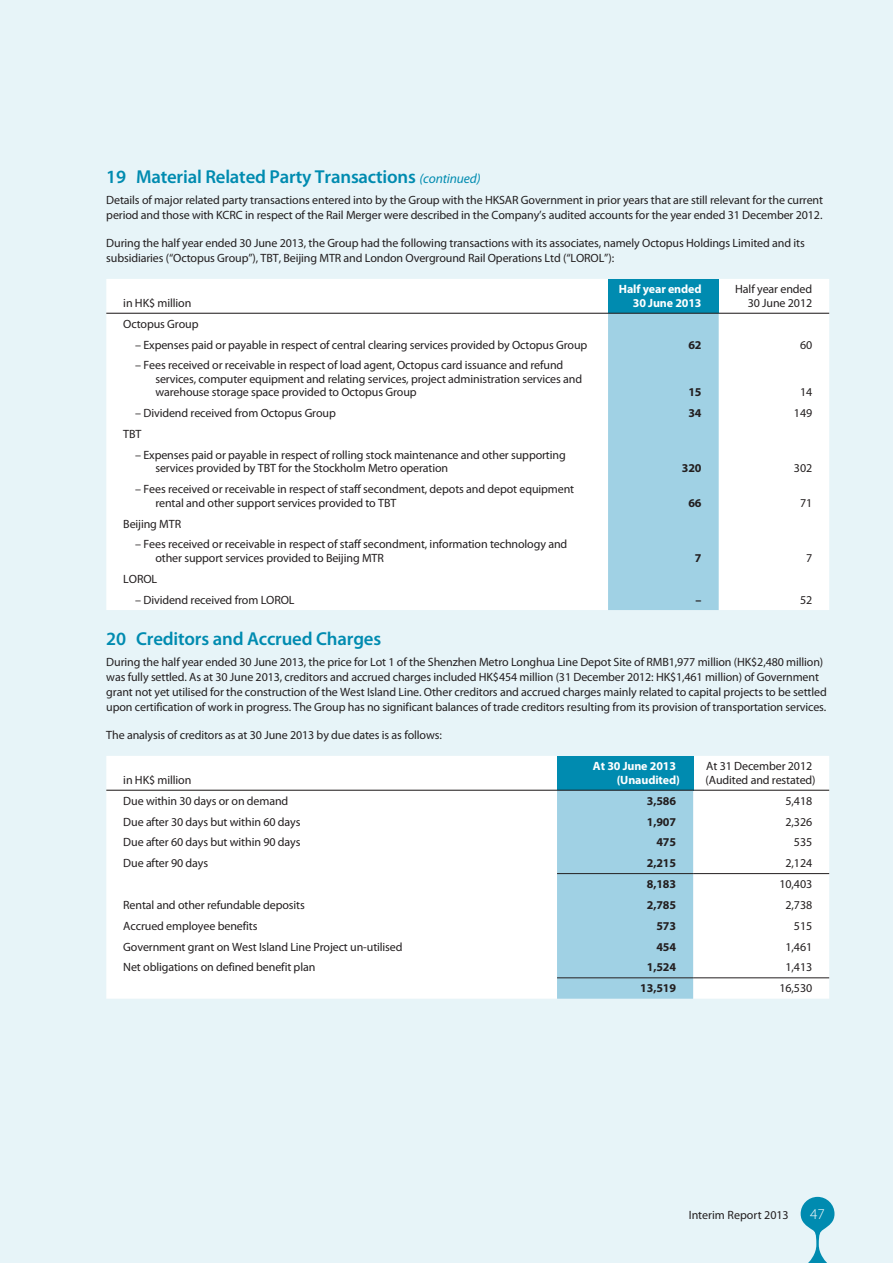
<style>
.page{position:relative;width:893px;height:1263px;background:#e7f4f8}
.page>*{position:absolute;margin:0;border:0;box-sizing:border-box;transform-origin:0 0}
.t1{font:600 18.75px "Myriad Pro";letter-spacing:-.01em;color:#008bb0}
.t2{font:300 15px "Myriad Pro";color:#fff}
.t3{font:12px/13.5px "Myriad Pro";letter-spacing:-.01em;color:#231f20}
.t4{font:700 12px "Myriad Pro";letter-spacing:-.01em;color:#231f20}
.t5{font:700 12px/13.5px "Myriad Pro";letter-spacing:-.01em;color:#fff;text-align:right}
.s1{font-weight:400;font-style:italic;font-size:13.5px}
</style>
<div class="page">
<div style="left:106px;top:279px;width:723px;height:331px;background:#fff"></div>
<div style="left:608px;top:279px;width:111px;height:34px;background:#008bb0"></div>
<div style="left:608px;top:314px;width:111px;height:296px;background:#a0d1e4"></div>
<hr style="left:719px;top:313px;width:110px;height:1px;background:#231f20">
<hr style="left:608px;top:313px;width:111px;height:1px;background:#231f20">
<hr style="left:106px;top:313px;width:502px;height:1px;background:#231f20">
<div style="left:106px;top:756px;width:723px;height:243px;background:#fff"></div>
<div style="left:557px;top:756px;width:136px;height:34px;background:#008bb0"></div>
<div style="left:557px;top:791px;width:136px;height:208px;background:#a0d1e4"></div>
<hr style="left:557px;top:790px;width:136px;height:1px;background:#231f20">
<hr style="left:693px;top:790px;width:136px;height:1px;background:#231f20">
<hr style="left:106px;top:790px;width:451px;height:1px;background:#231f20">
<hr style="left:557px;top:977px;width:136px;height:1px;background:#231f20">
<hr style="left:557px;top:873px;width:136px;height:1px;background:#231f20">
<hr style="left:693px;top:873px;width:136px;height:1px;background:#231f20">
<hr style="left:693px;top:977px;width:136px;height:1px;background:#231f20">
<svg style="left:800px;top:1197px;width:35px;height:66px"></svg>
<h1 class="t1" style="left:106px;top:166px;width:376px">19 Material Related Party Transactions <span class="s1">(continued)</span></h1>
<p class="t3" style="left:106px;top:193px;width:718px;line-height:15px">Details of major related party transactions entered into by the Group with the HKSAR Government in prior years that are still relevant for the current period and those with KCRC in respect of the Rail Merger were described in the Company’s audited accounts for the year ended 31 December 2012.</p>
<p class="t3" style="left:106px;top:236px;width:700px;line-height:15px">During the half year ended 30 June 2013, the Group had the following transactions with its associates, namely Octopus Holdings Limited and its subsidiaries (“Octopus Group”), TBT, Beijing MTR and London Overground Rail Operations Ltd (“LOROL”):</p>
<p class="t3" style="left:123px;top:296px;width:70px">in HK$ million</p>
<p class="t5" style="left:619px;top:283px;width:84px">Half year ended<br>30 June 2013</p>
<p class="t3" style="left:735px;top:283px;width:78px;text-align:right">Half year ended<br>30 June 2012</p>
<p class="t3" style="left:123px;top:317px;width:77px">Octopus Group</p>
<p class="t3" style="left:135px;top:338px;width:454px">– Expenses paid or payable in respect of central clearing services provided by Octopus Group</p>
<p class="t4" style="left:688px;top:338px;width:15px">62</p>
<p class="t3" style="left:800px;top:338px;width:14px">60</p>
<p class="t3" style="left:155px;top:359px;width:428px;text-indent:-20px">– Fees received or receivable in respect of load agent, Octopus card issuance and refund services, computer equipment and relating services, project administration services and warehouse storage space provided to Octopus Group</p>
<p class="t4" style="left:688px;top:386px;width:15px">15</p>
<p class="t3" style="left:800px;top:386px;width:14px">14</p>
<p class="t3" style="left:135px;top:407px;width:202px">– Dividend received from Octopus Group</p>
<p class="t4" style="left:688px;top:406px;width:15px">34</p>
<p class="t3" style="left:794px;top:407px;width:20px">149</p>
<p class="t3" style="left:123px;top:428px;width:20px">TBT</p>
<p class="t3" style="left:155px;top:448px;width:412px;text-indent:-20px">– Expenses paid or payable in respect of rolling stock maintenance and other supporting services provided by TBT for the Stockholm Metro operation</p>
<p class="t4" style="left:682px;top:462px;width:21px">320</p>
<p class="t3" style="left:794px;top:462px;width:20px">302</p>
<p class="t3" style="left:155px;top:483px;width:420px;text-indent:-20px">– Fees received or receivable in respect of staff secondment, depots and depot equipment rental and other support services provided to TBT</p>
<p class="t3" style="left:123px;top:517px;width:59px">Beijing MTR</p>
<p class="t3" style="left:155px;top:538px;width:413px;text-indent:-20px">– Fees received or receivable in respect of staff secondment, information technology and other support services provided to Beijing MTR</p>
<p class="t4" style="left:688px;top:496px;width:15px">66</p>
<p class="t3" style="left:800px;top:496px;width:14px">71</p>
<p class="t4" style="left:695px;top:551px;width:8px">7</p>
<p class="t3" style="left:806px;top:551px;width:8px">7</p>
<p class="t3" style="left:123px;top:572px;width:35px">LOROL</p>
<p class="t3" style="left:135px;top:593px;width:161px">– Dividend received from LOROL</p>
<p class="t4" style="left:696px;top:593px;width:7px">–</p>
<p class="t3" style="left:800px;top:593px;width:14px">52</p>
<h1 class="t1" style="left:106px;top:628px;width:276px">20 Creditors and Accrued Charges</h1>
<p class="t3" style="left:106px;top:655px;width:722px;line-height:15px">During the half year ended 30 June 2013, the price for Lot 1 of the Shenzhen Metro Longhua Line Depot Site of RMB1,977 million (HK$2,480 million) was fully settled. As at 30 June 2013, creditors and accrued charges included HK$454 million (31 December 2012: HK$1,461 million) of Government grant not yet utilised for the construction of the West Island Line. Other creditors and accrued charges mainly related to capital projects to be settled upon certification of work in progress. The Group has no significant balances of trade creditors resulting from its provision of transportation services.</p>
<p class="t3" style="left:106px;top:728px;width:337px">The analysis of creditors as at 30 June 2013 by due dates is as follows:</p>
<p class="t3" style="left:123px;top:773px;width:70px">in HK$ million</p>
<p class="t5" style="left:617px;top:760px;width:65px;text-align:left;text-indent:-24px">At 30 June 2013 (Unaudited)</p>
<p class="t3" style="left:705px;top:760px;width:112px">At 31 December 2012 (Audited and restated)</p>
<p class="t3" style="left:123px;top:794px;width:167px">Due within 30 days or on demand</p>
<p class="t4" style="left:647px;top:794px;width:31px">3,586</p>
<p class="t3" style="left:786px;top:794px;width:28px">5,418</p>
<p class="t3" style="left:123px;top:815px;width:179px">Due after 30 days but within 60 days</p>
<p class="t4" style="left:647px;top:815px;width:31px">1,907</p>
<p class="t3" style="left:786px;top:815px;width:28px">2,326</p>
<p class="t3" style="left:123px;top:836px;width:179px">Due after 60 days but within 90 days</p>
<p class="t4" style="left:656px;top:836px;width:21px">475</p>
<p class="t3" style="left:794px;top:836px;width:20px">535</p>
<p class="t3" style="left:123px;top:857px;width:86px">Due after 90 days</p>
<p class="t4" style="left:647px;top:856px;width:31px">2,215</p>
<p class="t3" style="left:786px;top:857px;width:28px">2,124</p>
<p class="t4" style="left:647px;top:877px;width:31px">8,183</p>
<p class="t3" style="left:779px;top:877px;width:34px">10,403</p>
<p class="t3" style="left:123px;top:898px;width:183px">Rental and other refundable deposits</p>
<p class="t4" style="left:647px;top:898px;width:31px">2,785</p>
<p class="t3" style="left:786px;top:898px;width:28px">2,738</p>
<p class="t3" style="left:123px;top:919px;width:136px">Accrued employee benefits</p>
<p class="t4" style="left:656px;top:919px;width:21px">573</p>
<p class="t3" style="left:794px;top:919px;width:20px">515</p>
<p class="t3" style="left:123px;top:940px;width:281px">Government grant on West Island Line Project un-utilised</p>
<p class="t4" style="left:656px;top:940px;width:21px">454</p>
<p class="t3" style="left:786px;top:940px;width:28px">1,461</p>
<p class="t3" style="left:123px;top:961px;width:194px">Net obligations on defined benefit plan</p>
<p class="t4" style="left:647px;top:961px;width:31px">1,524</p>
<p class="t3" style="left:786px;top:961px;width:28px">1,413</p>
<p class="t4" style="left:640px;top:981px;width:37px">13,519</p>
<p class="t3" style="left:779px;top:982px;width:34px">16,530</p>
<p class="t3" style="left:689px;top:1208px;width:102px">Interim Report 2013</p>
<p class="t2" style="left:810px;top:1205px;width:16px">47</p>
</div>
